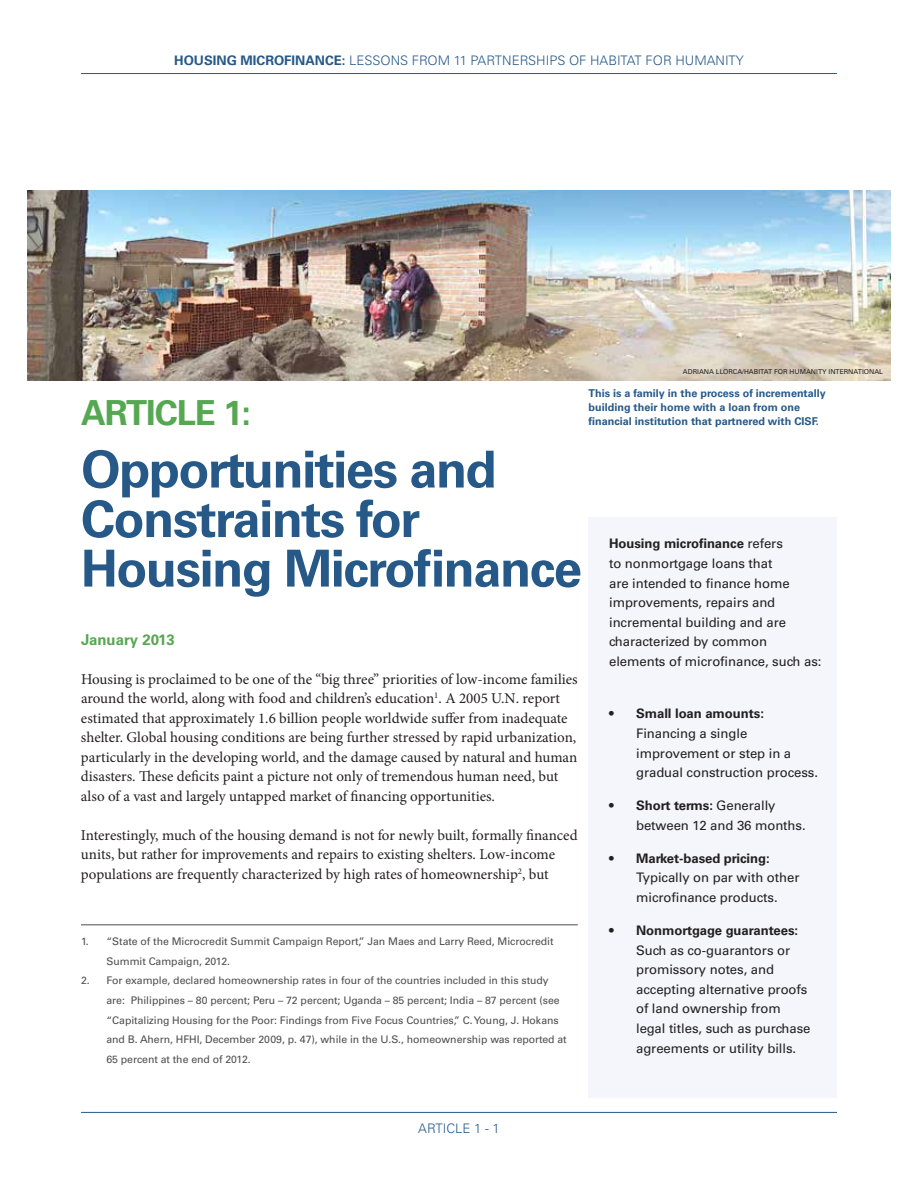
<style>
.page{position:relative;width:918px;height:1188px;background:#fff}
.page>*{position:absolute;margin:0;border:0;box-sizing:border-box;transform-origin:0 0}
.t1{font:700 51px/49.5px "Univers LT Std";letter-spacing:-.03em;color:#265988}
.t2{font:700 34.5px "Univers LT Std";letter-spacing:-.03em;color:#56a752}
.t3{font:15px/19.5px "Minion Pro";letter-spacing:-.005em;color:#231f20}
.t4{font:700 15px "Univers LT Std";color:#56a752}
.t5{font:13.2px/19.5px "Univers LT Std";letter-spacing:-.005em;color:#231f20}
.t6{font:300 13.2px "Univers LT Std";color:#265988}
.t7{font:700 13.2px "Univers LT Std";letter-spacing:-.005em;color:#231f20}
.t8{font:700 10.8px/13.8px "Univers LT Std";color:#265988}
.t9{font:10.5px/19.5px "Univers LT Std";letter-spacing:-.005em;color:#4d4d4f}
.t10{font:6.75px "Univers LT Std";color:#231f20}
.s1{font-weight:700}
</style>
<div class="page">
<hr style="left:81px;top:73px;width:756px;height:1px;background:#265988">
<hr style="left:81px;top:1112px;width:756px;height:1px;background:#265988">
<div style="left:589px;top:517px;width:248px;height:580px;background:#f4f6fb"></div>
<hr style="left:81px;top:925px;width:497px;height:1px;background:#4d4d4f">
<img style="left:28px;top:191px;width:863px;height:190px">
<p class="t6" style="left:174px;top:52px;width:571px"><span class="s1">HOUSING MICROFINANCE:</span> LESSONS FROM 11 PARTNERSHIPS OF HABITAT FOR HUMANITY</p>
<h2 class="t2" style="left:81px;top:393px;width:172px">ARTICLE 1:</h2>
<h1 class="t1" style="left:81px;top:445px;width:503px">Opportunities and<br>Constraints for<br>Housing Microfinance</h1>
<p class="t4" style="left:81px;top:631px;width:95px">January 2013</p>
<p class="t3" style="left:81px;top:669px;width:498px">Housing is proclaimed to be one of the “big three” priorities of low-income families around the world, along with food and children’s education<sup>1</sup>. A 2005 U.N. report estimated that approximately 1.6 billion people worldwide suffer from inadequate shelter. Global housing conditions are being further stressed by rapid urbanization, particularly in the developing world, and the damage caused by natural and human disasters. These deficits paint a picture not only of tremendous human need, but also of a vast and largely untapped market of financing opportunities.</p>
<p class="t3" style="left:81px;top:825px;width:498px">Interestingly, much of the housing demand is not for newly built, formally financed units, but rather for improvements and repairs to existing shelters. Low-income populations are frequently characterized by high rates of homeownership<sup>2</sup>, but</p>
<p class="t9" style="left:107px;top:932px;width:449px;text-indent:-26px">1. “State of the Microcredit Summit Campaign Report,” Jan Maes and Larry Reed, Microcredit<br>Summit Campaign, 2012.</p>
<p class="t9" style="left:107px;top:971px;width:462px;text-indent:-26px">2. For example, declared homeownership rates in four of the countries included in this study are: Philippines – 80 percent; Peru – 72 percent; Uganda – 85 percent; India – 87 percent (see “Capitalizing Housing for the Poor: Findings from Five Focus Countries,” C. Young, J. Hokans and B. Ahern, HFHI, December 2009, p. 47), while in the U.S., homeownership was reported at 65 percent at the end of 2012.</p>
<p class="t10" style="left:683px;top:368px;width:202px">ADRIANA LLORCA/HABITAT FOR HUMANITY INTERNATIONAL</p>
<p class="t8" style="left:589px;top:386px;width:239px">This is a family in the process of incrementally building their home with a loan from one financial institution that partnered with CISF.</p>
<p class="t5" style="left:609px;top:534px;width:214px"><span class="s1">Housing microfinance</span> refers<br>to nonmortgage loans that<br>are intended to finance home improvements, repairs and incremental building and are characterized by common elements of microfinance, such as:</p>
<p class="t7" style="left:609px;top:706px;width:156px">• Small loan amounts:</p>
<p class="t5" style="left:636px;top:724px;width:183px">Financing a single improvement or step in a gradual construction process.</p>
<p class="t5" style="left:636px;top:796px;width:171px;text-indent:-27px"><span class="s1">• Short terms:</span> Generally between 12 and 36 months.</p>
<p class="t7" style="left:609px;top:851px;width:162px">• Market-based pricing:</p>
<p class="t5" style="left:636px;top:868px;width:165px">Typically on par with other microfinance products.</p>
<p class="t7" style="left:609px;top:923px;width:191px">• Nonmortgage guarantees:</p>
<p class="t5" style="left:636px;top:940px;width:176px">Such as co-guarantors or promissory notes, and accepting alternative proofs of land ownership from legal titles, such as purchase agreements or utility bills.</p>
<p class="t6" style="left:418px;top:1120px;width:83px">ARTICLE 1 - 1</p>
</div>
